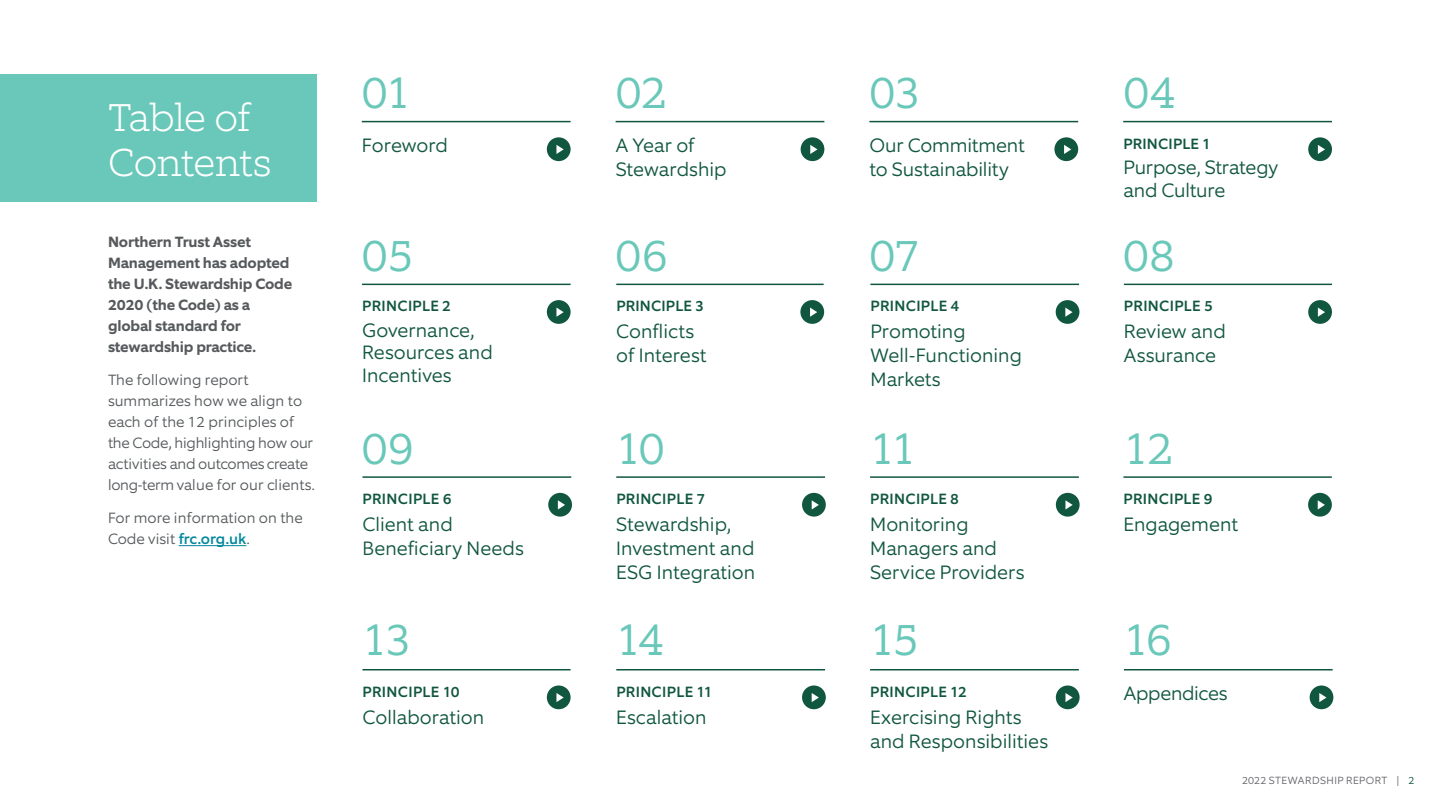
<style>
.page{position:relative;width:1440px;height:810px;background:#fff}
.page>*{position:absolute;margin:0;border:0;box-sizing:border-box;transform-origin:0 0}
.TOC__s{font:300 45px "Equip Slab";letter-spacing:-.03em;color:#69c8b9}
.t1{font:200 39px/45px "Equip Slab";letter-spacing:-.02em;color:#fff}
.t2{font:300 19.5px/24px "Equip";letter-spacing:-.005em;color:#115740}
.Bullets{font:300 15px/21px "Equip";color:#565a5c}
.t3{font:500 15px "Equip";letter-spacing:.02em;color:#115740}
.Bullets-2{font:700 15px/21px "Equip";letter-spacing:-.01em;color:#565a5c}
.t4{font:300 10.5px "Equip";letter-spacing:.03em;color:#646469}
.s1{font-weight:500;color:#00879b}
.s2{color:#115740}
</style>
<div class="page">
<div style="left:547px;top:685px;width:24px;height:24px;background:#115740;border-radius:50%"></div>
<svg style="left:556px;top:693px;width:8px;height:9px"></svg>
<hr style="left:362px;top:669px;width:209px;height:1px;background:#115740">
<div style="left:802px;top:685px;width:24px;height:24px;background:#115740;border-radius:50%"></div>
<svg style="left:812px;top:693px;width:7px;height:9px"></svg>
<hr style="left:616px;top:669px;width:209px;height:1px;background:#115740">
<div style="left:1056px;top:685px;width:24px;height:24px;background:#115740;border-radius:50%"></div>
<svg style="left:1065px;top:693px;width:8px;height:9px"></svg>
<hr style="left:870px;top:669px;width:209px;height:1px;background:#115740">
<div style="left:1310px;top:685px;width:23px;height:24px;background:#115740;border-radius:50%"></div>
<svg style="left:1319px;top:693px;width:7px;height:9px"></svg>
<hr style="left:1124px;top:669px;width:209px;height:1px;background:#115740">
<div style="left:1308px;top:137px;width:24px;height:24px;background:#115740;border-radius:50%"></div>
<svg style="left:1318px;top:145px;width:7px;height:9px"></svg>
<hr style="left:1123px;top:121px;width:209px;height:1px;background:#115740">
<div style="left:1054px;top:137px;width:24px;height:24px;background:#115740;border-radius:50%"></div>
<svg style="left:1064px;top:145px;width:7px;height:9px"></svg>
<hr style="left:869px;top:121px;width:209px;height:1px;background:#115740">
<div style="left:801px;top:137px;width:23px;height:24px;background:#115740;border-radius:50%"></div>
<svg style="left:810px;top:145px;width:7px;height:9px"></svg>
<hr style="left:616px;top:121px;width:208px;height:1px;background:#115740">
<div style="left:547px;top:137px;width:24px;height:24px;background:#115740;border-radius:50%"></div>
<svg style="left:556px;top:145px;width:8px;height:9px"></svg>
<hr style="left:362px;top:121px;width:209px;height:1px;background:#115740">
<div style="left:802px;top:493px;width:24px;height:24px;background:#115740;border-radius:50%"></div>
<svg style="left:812px;top:500px;width:7px;height:10px"></svg>
<hr style="left:616px;top:476px;width:209px;height:2px;background:#115740">
<div style="left:1056px;top:493px;width:24px;height:24px;background:#115740;border-radius:50%"></div>
<svg style="left:1065px;top:500px;width:8px;height:10px"></svg>
<hr style="left:870px;top:476px;width:209px;height:2px;background:#115740">
<div style="left:1308px;top:493px;width:24px;height:24px;background:#115740;border-radius:50%"></div>
<svg style="left:1318px;top:500px;width:7px;height:10px"></svg>
<hr style="left:1123px;top:476px;width:209px;height:2px;background:#115740">
<div style="left:548px;top:493px;width:24px;height:24px;background:#115740;border-radius:50%"></div>
<svg style="left:558px;top:500px;width:7px;height:10px"></svg>
<hr style="left:362px;top:476px;width:209px;height:2px;background:#115740">
<div style="left:547px;top:300px;width:24px;height:24px;background:#115740;border-radius:50%"></div>
<svg style="left:556px;top:308px;width:8px;height:9px"></svg>
<hr style="left:362px;top:284px;width:209px;height:1px;background:#115740">
<div style="left:800px;top:300px;width:24px;height:24px;background:#115740;border-radius:50%"></div>
<svg style="left:810px;top:308px;width:7px;height:9px"></svg>
<hr style="left:616px;top:284px;width:208px;height:1px;background:#115740">
<div style="left:1308px;top:300px;width:24px;height:24px;background:#115740;border-radius:50%"></div>
<svg style="left:1318px;top:308px;width:7px;height:9px"></svg>
<hr style="left:1124px;top:284px;width:208px;height:1px;background:#115740">
<div style="left:1056px;top:300px;width:23px;height:24px;background:#115740;border-radius:50%"></div>
<svg style="left:1065px;top:308px;width:8px;height:9px"></svg>
<hr style="left:870px;top:284px;width:209px;height:1px;background:#115740">
<hr style="left:179px;top:545px;width:67px;height:1px;background:#00879b">
<div style="left:0;top:74px;width:317px;height:128px;background:#69c8b9"></div>
<h1 class="t1" style="left:108px;top:95px;width:165px">Table of<br>Contents</h1>
<p class="Bullets-2" style="left:108px;top:232px;width:186px">Northern Trust Asset<br>Management has adopted the U.K. Stewardship Code<br>2020 (the Code) as a global standard for stewardship practice.</p>
<p class="Bullets" style="left:108px;top:369px;width:208px">The following report summarizes how we align to each of the 12 principles of the Code, highlighting how our activities and outcomes create long-term value for our clients.</p>
<p class="Bullets" style="left:108px;top:507px;width:196px">For more information on the<br>Code visit <span class="s1">frc.org.uk</span>.</p>
<p class="TOC__s" style="left:362px;top:64px;width:51px">01</p>
<h2 class="t2" style="left:362px;top:133px;width:88px">Foreword</h2>
<p class="TOC__s" style="left:362px;top:227px;width:53px">05</p>
<h2 class="t3" style="left:362px;top:297px;width:90px">PRINCIPLE 2</h2>
<h2 class="t2" style="left:362px;top:319px;width:132px;line-height:22.5px">Governance,<br>Resources and<br>Incentives</h2>
<p class="TOC__s" style="left:362px;top:419px;width:54px">09</p>
<h2 class="t3" style="left:363px;top:489px;width:90px">PRINCIPLE 6</h2>
<h2 class="t2" style="left:362px;top:512px;width:163px">Client and<br>Beneficiary Needs</h2>
<p class="TOC__s" style="left:362px;top:610px;width:51px">13</p>
<h2 class="t3" style="left:363px;top:682px;width:99px">PRINCIPLE 10</h2>
<h2 class="t2" style="left:362px;top:705px;width:123px">Collaboration</h2>
<p class="TOC__s" style="left:616px;top:64px;width:52px">02</p>
<h2 class="t2" style="left:616px;top:133px;width:112px">A Year of<br>Stewardship</h2>
<p class="TOC__s" style="left:616px;top:227px;width:53px">06</p>
<h2 class="t3" style="left:616px;top:297px;width:89px">PRINCIPLE 3</h2>
<h2 class="t2" style="left:616px;top:320px;width:92px">Conflicts of Interest</h2>
<p class="TOC__s" style="left:616px;top:419px;width:50px">10</p>
<h2 class="t3" style="left:616px;top:489px;width:90px">PRINCIPLE 7</h2>
<h2 class="t2" style="left:616px;top:512px;width:141px">Stewardship,<br>Investment and<br>ESG Integration</h2>
<p class="TOC__s" style="left:616px;top:610px;width:49px">14</p>
<h2 class="t3" style="left:616px;top:682px;width:98px">PRINCIPLE 11</h2>
<h2 class="t2" style="left:616px;top:705px;width:92px">Escalation</h2>
<p class="TOC__s" style="left:870px;top:64px;width:52px">03</p>
<h2 class="t2" style="left:870px;top:133px;width:157px">Our Commitment to Sustainability</h2>
<p class="TOC__s" style="left:869px;top:227px;width:52px">07</p>
<h2 class="t3" style="left:870px;top:297px;width:90px">PRINCIPLE 4</h2>
<h2 class="t2" style="left:870px;top:320px;width:153px">Promoting<br>Well-Functioning<br>Markets</h2>
<p class="TOC__s" style="left:869px;top:419px;width:49px">11</p>
<h2 class="t3" style="left:870px;top:489px;width:90px">PRINCIPLE 8</h2>
<h2 class="t2" style="left:870px;top:512px;width:156px">Monitoring<br>Managers and<br>Service Providers</h2>
<p class="TOC__s" style="left:869px;top:610px;width:51px">15</p>
<h2 class="t3" style="left:870px;top:682px;width:98px">PRINCIPLE 12</h2>
<h2 class="t2" style="left:870px;top:705px;width:180px">Exercising Rights and Responsibilities</h2>
<p class="TOC__s" style="left:1123px;top:64px;width:53px">04</p>
<h2 class="t3" style="left:1123px;top:134px;width:89px">PRINCIPLE 1</h2>
<h2 class="t2" style="left:1123px;top:156px;width:157px;line-height:22.5px">Purpose, Strategy and Culture</h2>
<p class="TOC__s" style="left:1123px;top:227px;width:53px">08</p>
<h2 class="t3" style="left:1124px;top:297px;width:90px">PRINCIPLE 5</h2>
<h2 class="t2" style="left:1124px;top:320px;width:104px">Review and<br>Assurance</h2>
<p class="TOC__s" style="left:1123px;top:419px;width:51px">12</p>
<h2 class="t3" style="left:1124px;top:489px;width:90px">PRINCIPLE 9</h2>
<h2 class="t2" style="left:1123px;top:512px;width:116px">Engagement</h2>
<p class="TOC__s" style="left:1123px;top:610px;width:50px">16</p>
<h2 class="t2" style="left:1124px;top:681px;width:105px">Appendices</h2>
<p class="t4" style="left:1242px;top:774px;width:174px">2022 STEWARDSHIP REPORT | <span class="s2">2</span></p>
</div>
